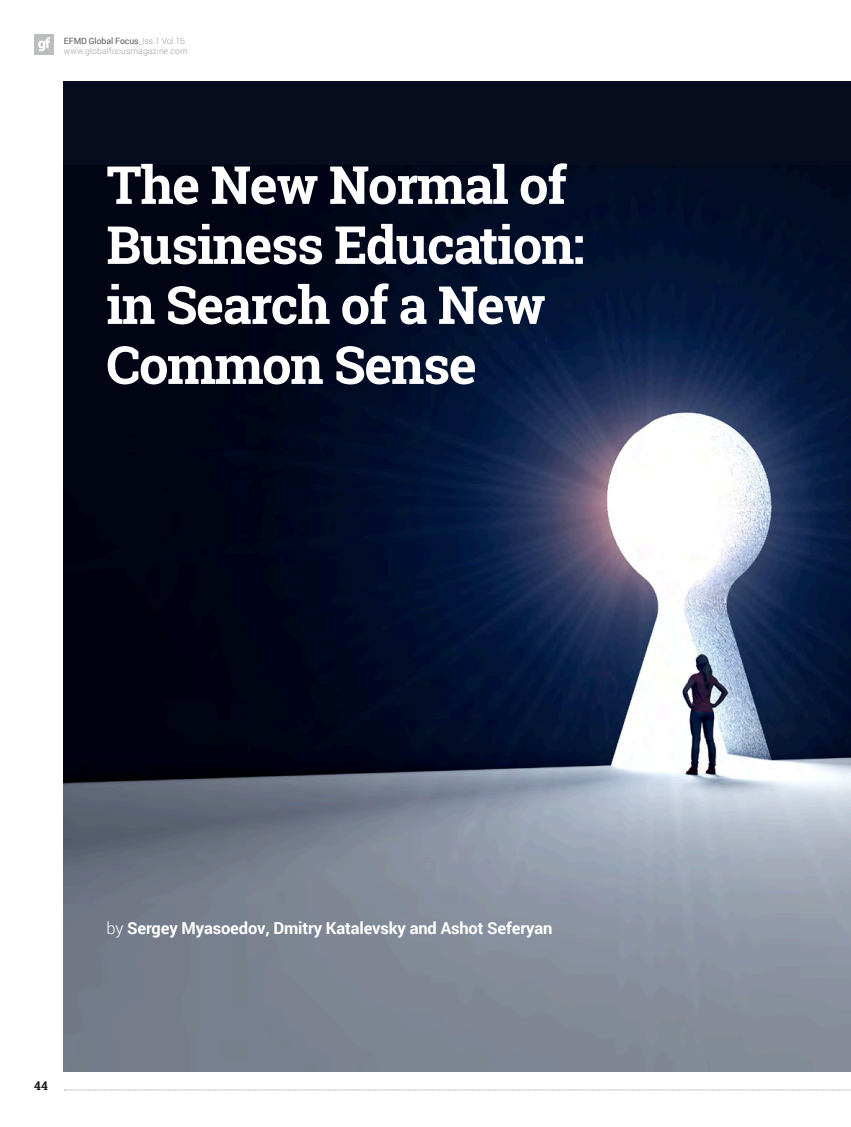
<style>
.page{position:relative;width:851px;height:1127px;background:#fff}
.page>*{position:absolute;margin:0;border:0;box-sizing:border-box;transform-origin:0 0}
.t1{font:700 52.5px/60px "Roboto Slab";letter-spacing:-.025em;color:#fff}
.t2{font:700 16.5px "Roboto";letter-spacing:-.01em;color:#fff}
.t3{font:700 12px "Roboto Slab";color:#1a171c}
.t4{font:300 8.7px/10.1px "Roboto";letter-spacing:.01em;color:#9d9ea0}
.s1{font-weight:400;color:#58585a}
.s2{font-weight:300}
</style>
<div class="page">
<svg style="left:64px;top:1089px;width:787px;height:1px"></svg>
<div style="left:34px;top:34px;width:20px;height:20px;background:#bcbdbf"></div>
<svg style="left:38px;top:37px;width:12px;height:14px"></svg>
<div style="left:64px;top:81px;width:786px;height:990px;background:#070c1f"></div>
<img style="left:64px;top:166px;width:786px;height:905px">
<p class="t4" style="left:64px;top:35px;width:125px"><span class="s1">EFMD Global Focus</span>_Iss.1 Vol.16 www.globalfocusmagazine.com</p>
<p class="t1" style="left:106px;top:153px;width:480px">The New Normal of<br>Business Education: in Search of a New<br>Common Sense</p>
<p class="t3" style="left:34px;top:1077px;width:15px">44</p>
<p class="t2" style="left:106px;top:916px;width:447px"><span class="s2">by</span> Sergey Myasoedov, Dmitry Katalevsky and Ashot Seferyan</p>
</div>
